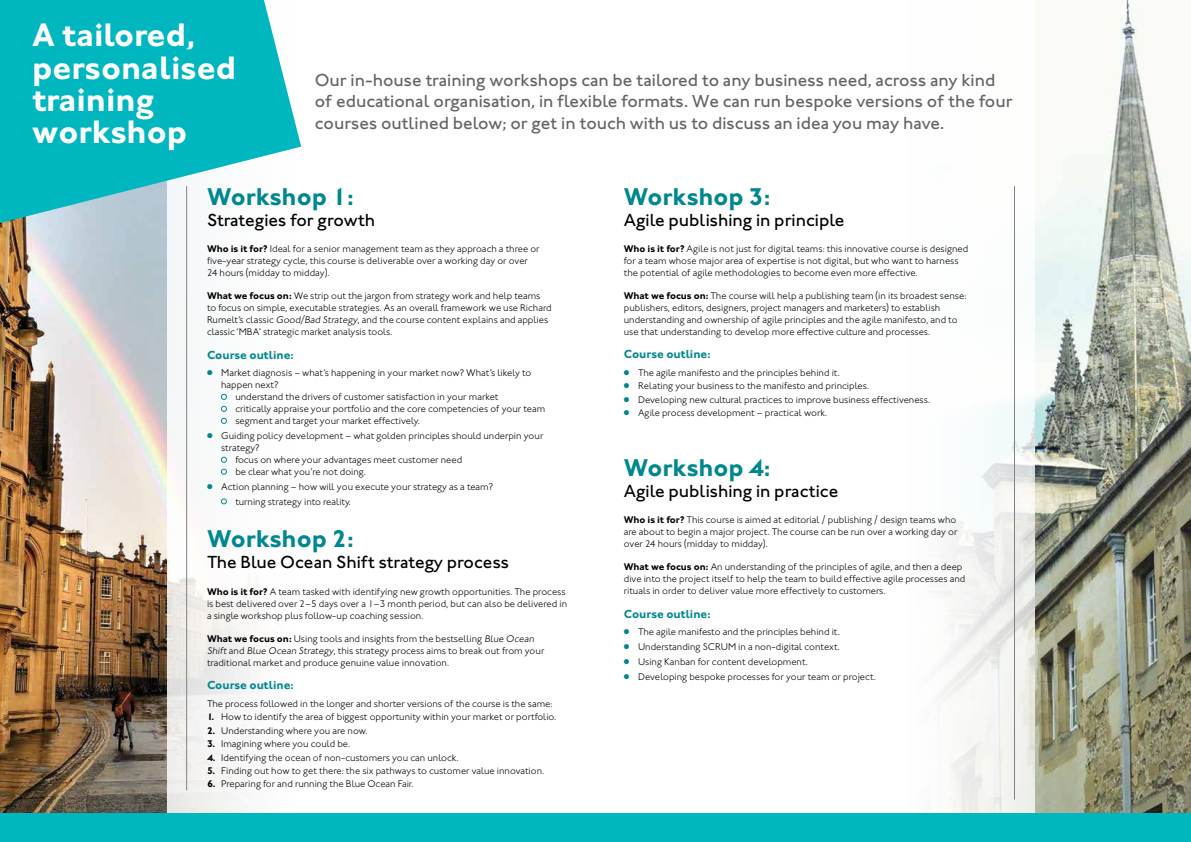
<style>
.page{position:relative;width:1191px;height:842px;background:#fff}
.page>*{position:absolute;margin:0;border:0;box-sizing:border-box;transform-origin:0 0}
.t1{font:700 33.5px/32.2px "Johnston ITC";color:#fff}
.t2{font:700 25px "Johnston ITC";letter-spacing:-.005em;color:#00878f}
.t3{font:500 18px/21.5px "Johnston ITC";color:#636466}
.t4{font:500 18px "Johnston ITC";color:#000}
.t5{font:700 12px "Johnston ITC";color:#00878f}
.t6{font:300 10px/12px "Johnston ITC";color:#000}
.s1{font-weight:700}
.s2{color:#00878f}
</style>
<div class="page">
<img style="left:166px;top:146px;width:248px;height:668px">
<img style="left:0;top:223px;width:166px;height:591px">
<svg style="left:0;top:0;width:301px;height:223px;fill:#00b6bf"></svg>
<img style="left:670px;top:398px;width:365px;height:416px">
<img style="left:1035px;top:0;width:156px;height:814px">
<svg style="left:220px;top:393px;width:8px;height:32px"></svg>
<svg style="left:220px;top:456px;width:8px;height:19px"></svg>
<svg style="left:220px;top:498px;width:8px;height:7px"></svg>
<hr style="left:186px;top:186px;width:1px;height:604px;background:#808285">
<hr style="left:1014px;top:186px;width:1px;height:613px;background:#808285">
<div style="left:0;top:814px;width:1191px;height:28px;background:#00b6bf"></div>
<h1 class="t1" style="left:32px;top:19px;width:206px">A tailored, personalised training workshop</h1>
<h2 class="t2" style="left:207px;top:181px;width:148px">Workshop 1:</h2>
<h3 class="t4" style="left:207px;top:209px;width:170px">Strategies for growth</h3>
<p class="t6" style="left:207px;top:243px;width:334px"><span class="s1">Who is it for?</span> Ideal for a senior management team as they approach a three or five-year strategy cycle, this course is deliverable over a working day or over<br>24 hours (midday to midday).</p>
<p class="t6" style="left:207px;top:290px;width:346px"><span class="s1">What we focus on:</span> We strip out the jargon from strategy work and help teams to focus on simple, executable strategies. As an overall framework we use Richard Rumelt’s classic Good/Bad Strategy, and the course content explains and applies classic ‘MBA’ strategic market analysis tools.</p>
<p class="t5" style="left:207px;top:347px;width:88px">Course outline:</p>
<p class="t6" style="left:207px;top:367px;width:326px"><span class="s2">●</span> Market diagnosis – what’s happening in your market now? What’s likely to</p>
<p class="t6" style="left:221px;top:379px;width:59px">happen next?</p>
<p class="t6" style="left:235px;top:391px;width:265px">understand the drivers of customer satisfaction in your market</p>
<p class="t6" style="left:235px;top:403px;width:311px">critically appraise your portfolio and the core competencies of your team</p>
<p class="t6" style="left:235px;top:415px;width:186px">segment and target your market effectively.</p>
<p class="t6" style="left:207px;top:430px;width:338px"><span class="s2">●</span> Guiding policy development – what golden principles should underpin your</p>
<p class="t6" style="left:221px;top:442px;width:40px">strategy?</p>
<p class="t6" style="left:235px;top:454px;width:228px">focus on where your advantages meet customer need</p>
<p class="t6" style="left:235px;top:466px;width:132px">be clear what you’re not doing.</p>
<p class="t6" style="left:235px;top:479px;width:259px;line-height:14.8px;text-indent:-28px"><span class="s2">●</span> Action planning – how will you execute your strategy as a team? turning strategy into reality.</p>
<h2 class="t2" style="left:207px;top:524px;width:148px">Workshop 2:</h2>
<h3 class="t4" style="left:207px;top:552px;width:304px">The Blue Ocean Shift strategy process</h3>
<p class="t6" style="left:207px;top:585px;width:362px"><span class="s1">Who is it for?</span> A team tasked with identifying new growth opportunities. The process is best delivered over 2–5 days over a 1–3 month period, but can also be delivered in a single workshop plus follow-up coaching session.</p>
<p class="t6" style="left:207px;top:633px;width:339px"><span class="s1">What we focus on:</span> Using tools and insights from the bestselling Blue Ocean<br>Shift and Blue Ocean Strategy, this strategy process aims to break out from your traditional market and produce genuine value innovation.</p>
<p class="t5" style="left:207px;top:678px;width:88px">Course outline:</p>
<p class="t6" style="left:207px;top:698px;width:347px">The process followed in the longer and shorter versions of the course is the same:</p>
<p class="t6" style="left:207px;top:711px;width:351px"><span class="s1">1.</span> How to identify the area of biggest opportunity within your market or portfolio.</p>
<p class="t6" style="left:207px;top:724px;width:162px"><span class="s1">2.</span> Understanding where you are now.</p>
<p class="t6" style="left:207px;top:738px;width:145px"><span class="s1">3.</span> Imagining where you could be.</p>
<p class="t6" style="left:207px;top:751px;width:253px"><span class="s1">4.</span> Identifying the ocean of non-customers you can unlock.</p>
<p class="t6" style="left:207px;top:765px;width:339px"><span class="s1">5.</span> Finding out how to get there: the six pathways to customer value innovation.</p>
<p class="t6" style="left:207px;top:778px;width:208px"><span class="s1">6.</span> Preparing for and running the Blue Ocean Fair.</p>
<p class="t3" style="left:315px;top:69px;width:699px">Our in-house training workshops can be tailored to any business need, across any kind of educational organisation, in flexible formats. We can run bespoke versions of the four courses outlined below; or get in touch with us to discuss an idea you may have.</p>
<h2 class="t2" style="left:624px;top:181px;width:148px">Workshop 3:</h2>
<h3 class="t4" style="left:624px;top:209px;width:222px">Agile publishing in principle</h3>
<p class="t6" style="left:624px;top:242px;width:346px"><span class="s1">Who is it for?</span> Agile is not just for digital teams: this innovative course is designed for a team whose major area of expertise is not digital, but who want to harness the potential of agile methodologies to become even more effective.</p>
<p class="t6" style="left:624px;top:290px;width:344px"><span class="s1">What we focus on:</span> The course will help a publishing team (in its broadest sense: publishers, editors, designers, project managers and marketers) to establish understanding and ownership of agile principles and the agile manifesto, and to use that understanding to develop more effective culture and processes.</p>
<p class="t5" style="left:624px;top:347px;width:88px">Course outline:</p>
<p class="t6" style="left:624px;top:367px;width:218px"><span class="s2">●</span> The agile manifesto and the principles behind it.</p>
<p class="t6" style="left:624px;top:380px;width:247px"><span class="s2">●</span> Relating your business to the manifesto and principles.</p>
<p class="t6" style="left:624px;top:394px;width:308px"><span class="s2">●</span> Developing new cultural practices to improve business effectiveness.</p>
<p class="t6" style="left:624px;top:407px;width:205px"><span class="s2">●</span> Agile process development – practical work.</p>
<h2 class="t2" style="left:624px;top:452px;width:148px">Workshop 4:</h2>
<h3 class="t4" style="left:624px;top:480px;width:216px">Agile publishing in practice</h3>
<p class="t6" style="left:624px;top:514px;width:335px;text-align:justify"><span class="s1">Who is it for?</span> This course is aimed at editorial / publishing / design teams who are about to begin a major project. The course can be run over a working day or over 24 hours (midday to midday).</p>
<p class="t6" style="left:624px;top:561px;width:343px"><span class="s1">What we focus on:</span> An understanding of the principles of agile, and then a deep dive into the project itself to help the team to build effective agile processes and rituals in order to deliver value more effectively to customers.</p>
<p class="t5" style="left:624px;top:606px;width:88px">Course outline:</p>
<p class="t6" style="left:624px;top:626px;width:218px"><span class="s2">●</span> The agile manifesto and the principles behind it.</p>
<p class="t6" style="left:624px;top:641px;width:218px"><span class="s2">●</span> Understanding SCRUM in a non-digital context.</p>
<p class="t6" style="left:624px;top:656px;width:186px"><span class="s2">●</span> Using Kanban for content development.</p>
<p class="t6" style="left:624px;top:670px;width:254px"><span class="s2">●</span> Developing bespoke processes for your team or project.</p>
</div>
